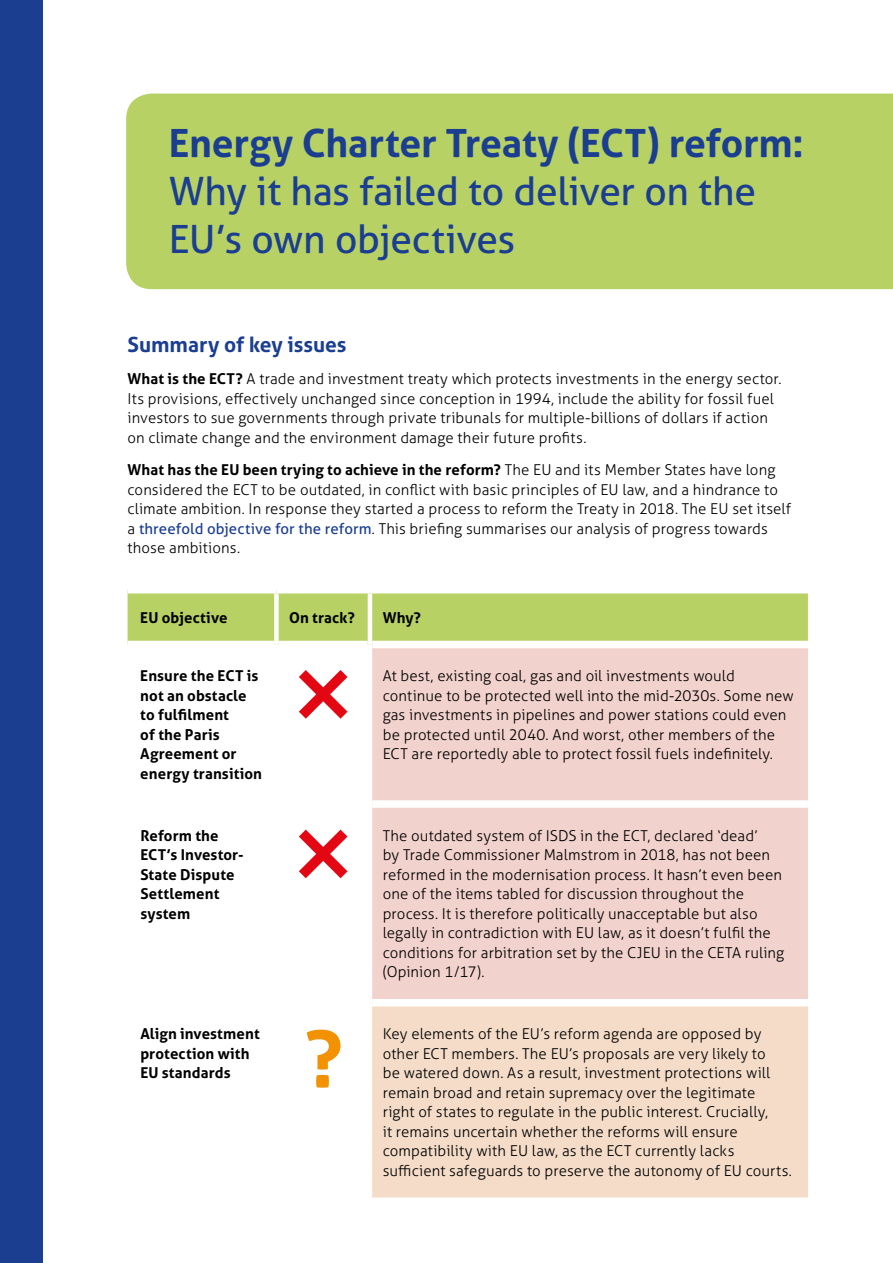
<style>
.page{position:relative;width:893px;height:1263px;background:#fff}
.page>*{position:absolute;margin:0;border:0;box-sizing:border-box;transform-origin:0 0}
.t1{font:700 80.1px "Aller";color:#f39200}
.t2{font:39px/48px "Aller";letter-spacing:-.01em;color:#1b3e91}
.t3{font:700 39px "Aller";letter-spacing:-.005em;color:#1b3e91}
.t4{font:700 21px "Aller";color:#1b3e91}
.t5{font:300 15px/19.5px "Aller";letter-spacing:.005em;color:#000}
.t6{font:700 15px/19.5px "Aller";letter-spacing:.01em;color:#000}
.s1{font-weight:700}
.s2{font-weight:400;color:#1b3e91}
</style>
<div class="page">
<div style="left:0;top:0;width:43px;height:1263px;background:#1b3e91"></div>
<div style="left:126px;top:94px;width:767px;height:195px;background:#b7d164"></div>
<div style="left:128px;top:593px;width:680px;height:48px;background:#b7d164"></div>
<div style="left:372px;top:648px;width:436px;height:351px;background:#f2d2cd"></div>
<div style="left:370px;top:1003px;width:438px;height:198px;background:#f4dcc9"></div>
<div style="left:372px;top:800px;width:436px;height:8px;background:#fff"></div>
<div style="left:372px;top:999px;width:436px;height:7px;background:#fff"></div>
<div style="left:370px;top:1197px;width:438px;height:8px;background:#fff"></div>
<div style="left:274px;top:593px;width:5px;height:51px;background:#fff"></div>
<hr style="left:368px;top:593px;width:4px;height:51px;background:#fff">
<hr style="left:368px;top:1003px;width:4px;height:194px;background:#fff">
<svg style="left:299px;top:670px;width:48px;height:49px"></svg>
<svg style="left:299px;top:829px;width:48px;height:49px"></svg>
<h2 class="t3" style="left:169px;top:119px;width:637px">Energy Charter Treaty (ECT) reform:</h2>
<h2 class="t2" style="left:169px;top:167px;width:589px">Why it has failed to deliver on the<br>EU’s own objectives</h2>
<h3 class="t4" style="left:128px;top:332px;width:220px">Summary of key issues</h3>
<p class="t5" style="left:128px;top:369px;width:655px"><span class="s1">What is the ECT?</span> A trade and investment treaty which protects investments in the energy sector.<br>Its provisions, effectively unchanged since conception in 1994, include the ability for fossil fuel investors to sue governments through private tribunals for multiple-billions of dollars if action on climate change and the environment damage their future profits.</p>
<p class="t5" style="left:128px;top:460px;width:665px"><span class="s1">What has the EU been trying to achieve in the reform?</span> The EU and its Member States have long considered the ECT to be outdated, in conflict with basic principles of EU law, and a hindrance to climate ambition. In response they started a process to reform the Treaty in 2018. The EU set itself a <span class="s2">threefold objective for the reform</span>. This briefing summarises our analysis of progress towards those ambitions.</p>
<p class="t6" style="left:140px;top:607px;width:89px">EU objective</p>
<p class="t6" style="left:289px;top:607px;width:67px">On track?</p>
<p class="t6" style="left:383px;top:607px;width:40px">Why?</p>
<p class="t6" style="left:140px;top:666px;width:123px">Ensure the ECT is not an obstacle to fulfilment<br>of the Paris<br>Agreement or energy transition</p>
<p class="t5" style="left:383px;top:666px;width:412px">At best, existing coal, gas and oil investments would continue to be protected well into the mid-2030s. Some new gas investments in pipelines and power stations could even be protected until 2040. And worst, other members of the ECT are reportedly able to protect fossil fuels indefinitely.</p>
<p class="t6" style="left:140px;top:825px;width:105px">Reform the<br>ECT’s Investor-<br>State Dispute<br>Settlement system</p>
<p class="t5" style="left:383px;top:825px;width:403px">The outdated system of ISDS in the ECT, declared ‘dead’<br>by Trade Commissioner Malmstrom in 2018, has not been reformed in the modernisation process. It hasn’t even been one of the items tabled for discussion throughout the process. It is therefore politically unacceptable but also legally in contradiction with EU law, as it doesn’t fulfil the conditions for arbitration set by the CJEU in the CETA ruling (Opinion 1/17).</p>
<p class="t6" style="left:140px;top:1024px;width:121px">Align investment protection with<br>EU standards</p>
<h1 class="t1" style="left:303px;top:1009px;width:41px">?</h1>
<p class="t5" style="left:383px;top:1024px;width:411px">Key elements of the EU’s reform agenda are opposed by other ECT members. The EU’s proposals are very likely to<br>be watered down. As a result, investment protections will remain broad and retain supremacy over the legitimate<br>right of states to regulate in the public interest. Crucially,<br>it remains uncertain whether the reforms will ensure compatibility with EU law, as the ECT currently lacks sufficient safeguards to preserve the autonomy of EU courts.</p>
</div>
